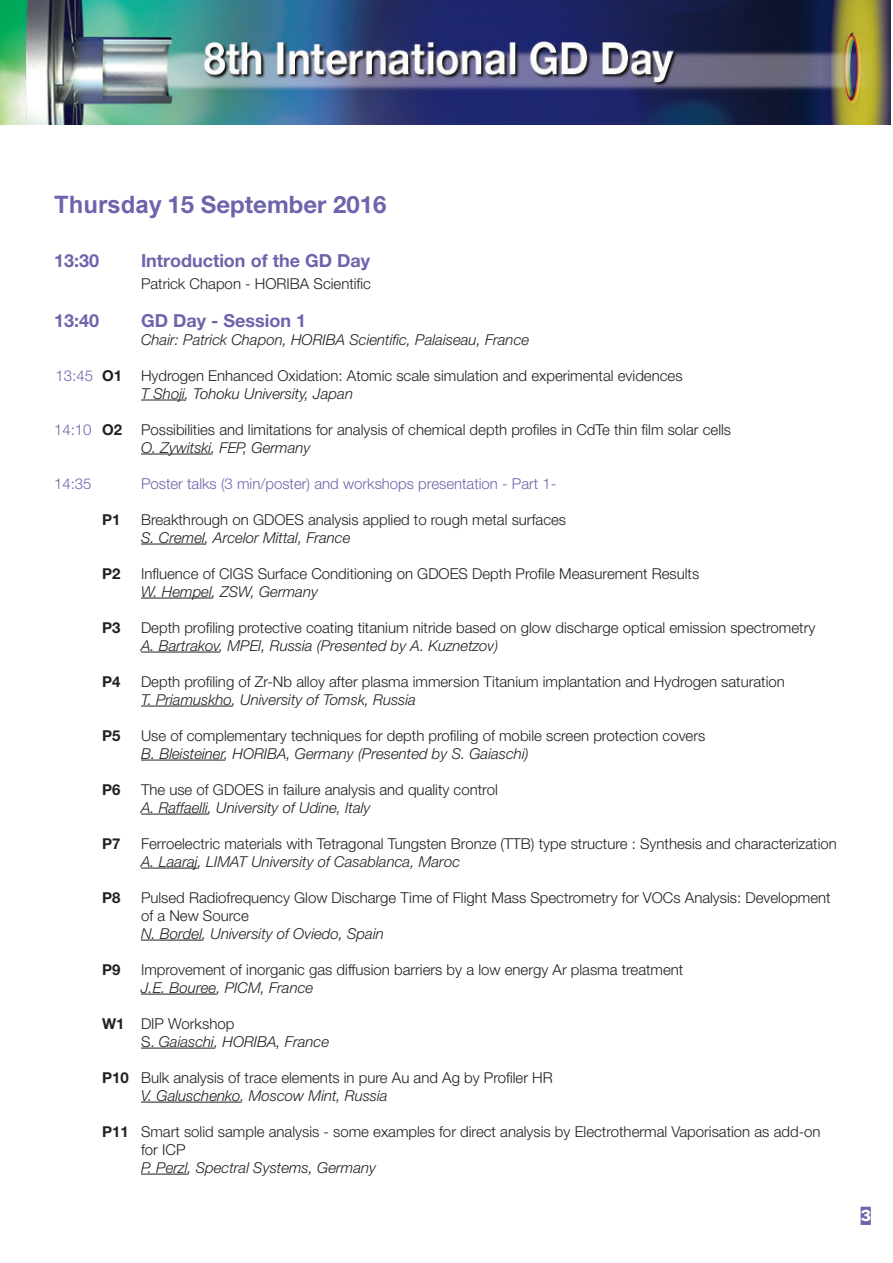
<style>
.page{position:relative;width:893px;height:1263px;background:#fff}
.page>*{position:absolute;margin:0;border:0;box-sizing:border-box;transform-origin:0 0}
.t1{font:700 24px "Helvetica Neue LT Std";color:#6d65ab}
.t2{font:700 18px "Helvetica Neue LT Std";color:#6d65ab}
.t3{font:300 15px/18px "Helvetica Neue LT Std";color:#231f20}
.t4{font:italic 300 15px "Helvetica Neue LT Std";color:#231f20}
.t5{font:300 15px "Helvetica Neue LT Std";color:#6d65ab}
.t6{font:700 15px "Helvetica Neue LT Std";color:#231f20}
.t7{font:15px "Adver Gothic Cam CTT";color:#6d65ab}
.s1{font-family:"Arial"}
.s2{font-weight:700;color:#231f20}
.s3{font-style:italic}
.s4{font-weight:700}
.s5{font-style:normal}
</style>
<div class="page">
<img style="left:0;top:0;width:890px;height:125px">
<hr style="left:141px;top:400px;width:44px;height:1px;background:#231f20">
<hr style="left:141px;top:454px;width:70px;height:1px;background:#231f20">
<hr style="left:141px;top:544px;width:64px;height:1px;background:#231f20">
<hr style="left:141px;top:598px;width:71px;height:1px;background:#231f20">
<hr style="left:141px;top:652px;width:78px;height:1px;background:#231f20">
<hr style="left:141px;top:706px;width:91px;height:1px;background:#231f20">
<hr style="left:141px;top:760px;width:83px;height:1px;background:#231f20">
<hr style="left:141px;top:814px;width:67px;height:1px;background:#231f20">
<hr style="left:141px;top:868px;width:57px;height:1px;background:#231f20">
<hr style="left:141px;top:940px;width:61px;height:1px;background:#231f20">
<hr style="left:141px;top:994px;width:75px;height:1px;background:#231f20">
<hr style="left:141px;top:1048px;width:73px;height:1px;background:#231f20">
<hr style="left:141px;top:1102px;width:99px;height:1px;background:#231f20">
<hr style="left:141px;top:1174px;width:46px;height:1px;background:#231f20">
<p class="t1" style="left:54px;top:190px;width:334px"><span class="s1">Thursday</span> 15 September 2016</p>
<p class="t2" style="left:54px;top:250px;width:47px">13:30</p>
<p class="t2" style="left:141px;top:250px;width:231px">Introduction of the GD Day</p>
<p class="t3" style="left:141px;top:274px;width:232px">Patrick Chapon - HORIBA Scientific</p>
<p class="t2" style="left:54px;top:309px;width:47px">13:40</p>
<p class="t2" style="left:141px;top:309px;width:167px">GD Day - Session 1</p>
<p class="t4" style="left:141px;top:330px;width:390px">Chair: Patrick Chapon, HORIBA Scientific, Palaiseau, France</p>
<p class="t5" style="left:56px;top:366px;width:68px">13:45 <span class="s2">O1</span></p>
<p class="t3" style="left:141px;top:366px;width:543px">Hydrogen Enhanced Oxidation: Atomic scale simulation and experimental evidences</p>
<p class="t4" style="left:141px;top:384px;width:214px">T Shoji, Tohoku University, Japan</p>
<p class="t5" style="left:54px;top:420px;width:70px">14:10 <span class="s2">O2</span></p>
<p class="t3" style="left:141px;top:420px;width:592px">Possibilities and limitations for analysis of chemical depth profiles in CdTe thin film solar cells</p>
<p class="t4" style="left:141px;top:438px;width:171px">O. Zywitski, FEP, Germany</p>
<p class="t5" style="left:54px;top:474px;width:39px">14:35</p>
<p class="t5" style="left:141px;top:474px;width:417px">Poster talks (3 min/poster) and workshops presentation - Part 1-</p>
<p class="t6" style="left:102px;top:510px;width:20px">P1</p>
<p class="t3" style="left:141px;top:510px;width:427px">Breakthrough on GDOES analysis applied to rough metal surfaces</p>
<p class="t4" style="left:141px;top:528px;width:211px">S. Cremel, Arcelor Mittal, France</p>
<p class="t6" style="left:102px;top:564px;width:20px">P2</p>
<p class="t3" style="left:141px;top:564px;width:560px">Influence of CIGS Surface Conditioning on GDOES Depth Profile Measurement Results</p>
<p class="t4" style="left:141px;top:582px;width:178px">W. Hempel, ZSW, Germany</p>
<p class="t6" style="left:102px;top:618px;width:20px">P3</p>
<p class="t3" style="left:141px;top:618px;width:676px">Depth profiling protective coating titanium nitride based on glow discharge optical emission spectrometry</p>
<p class="t4" style="left:141px;top:636px;width:359px">A. Bartrakov, MPEI, Russia (Presented by A. Kuznetzov)</p>
<p class="t6" style="left:102px;top:672px;width:20px">P4</p>
<p class="t3" style="left:141px;top:672px;width:645px">Depth profiling of Zr-Nb alloy after plasma immersion Titanium implantation and Hydrogen saturation<br><span class="s3">T. Priamuskho, University of Tomsk, Russia</span></p>
<p class="t6" style="left:102px;top:726px;width:20px">P5</p>
<p class="t3" style="left:141px;top:726px;width:566px">Use of complementary techniques for depth profiling of mobile screen protection covers<br><span class="s3">B. Bleisteiner, HORIBA, Germany (Presented by S. Gaiaschi)</span></p>
<p class="t6" style="left:102px;top:780px;width:20px">P6</p>
<p class="t3" style="left:141px;top:780px;width:358px">The use of GDOES in failure analysis and quality control</p>
<p class="t4" style="left:141px;top:798px;width:231px">A. Raffaelli, University of Udine, Italy</p>
<p class="t6" style="left:102px;top:834px;width:20px">P7</p>
<p class="t3" style="left:141px;top:834px;width:697px">Ferroelectric materials with Tetragonal Tungsten Bronze (TTB) type structure : Synthesis and characterization</p>
<p class="t4" style="left:141px;top:852px;width:321px">A. Laaraj, LIMAT University of Casablanca, Maroc</p>
<p class="t6" style="left:102px;top:888px;width:20px">P8</p>
<p class="t3" style="left:141px;top:888px;width:691px">Pulsed Radiofrequency Glow Discharge Time of Flight Mass Spectrometry for VOCs Analysis: Development of a New Source</p>
<p class="t4" style="left:141px;top:924px;width:244px">N. Bordel, University of Oviedo, Spain</p>
<p class="t6" style="left:102px;top:960px;width:20px">P9</p>
<p class="t3" style="left:141px;top:960px;width:544px">Improvement of inorganic gas diffusion barriers by a low energy Ar plasma treatment<br><span class="s3">J.E. Bouree, PICM, France</span></p>
<p class="t3" style="left:102px;top:1014px;width:134px"><span class="s4">W1</span> DIP Workshop</p>
<p class="t4" style="left:141px;top:1032px;width:190px"><span class="s5">S.</span> Gaiaschi, HORIBA, France</p>
<p class="t3" style="left:102px;top:1068px;width:452px"><span class="s4">P10</span> Bulk analysis of trace elements in pure Au and Ag by Profiler HR</p>
<p class="t4" style="left:141px;top:1086px;width:248px">V. Galuschenko, Moscow Mint, Russia</p>
<p class="t3" style="left:141px;top:1122px;width:681px;text-indent:-39px"><span class="s4">P11</span> Smart solid sample analysis - some examples for direct analysis by Electrothermal Vaporisation as add-on for ICP</p>
<p class="t4" style="left:141px;top:1158px;width:237px">P. Perzl, Spectral Systems, Germany</p>
<p class="t7" style="left:861px;top:1206px;width:12px">3</p>
</div>
